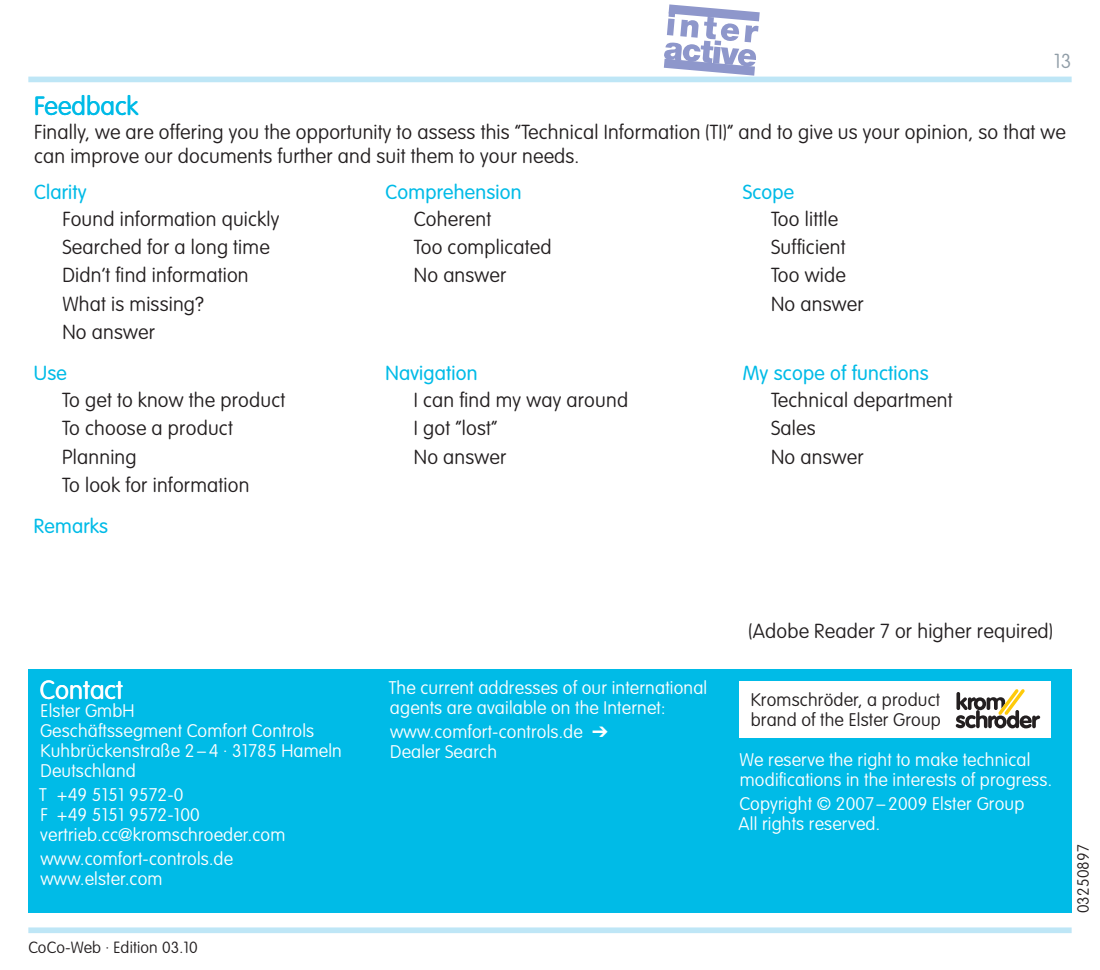
<style>
.page{position:relative;width:1100px;height:970px;background:#fff}
.page>*{position:absolute;margin:0;border:0;box-sizing:border-box;transform-origin:0 0}
.t1{font:300 26px "VAG Rounded Std";color:#00bbe7}
.t2{font:300 26px "VAG Rounded Std";color:#fff}
.t3{font:100 20px/28.4px "VAG Rounded Std";letter-spacing:.01em;color:#231f20}
.t4{font:300 20px "VAG Rounded Std";letter-spacing:.01em;color:#00bbe7}
.t5{font:100 20px "VAG Rounded Std";color:#909da7}
.t6{font:100 18px/20px "VAG Rounded Std";letter-spacing:.01em;color:#fff}
.t7{font:100 18px/20px "VAG Rounded Std";letter-spacing:.01em;color:#231f20}
.t8{font:100 16px "VAG Rounded Std";letter-spacing:.01em;color:#231f20}
</style>
<div class="page">
<div style="left:28px;top:77px;width:1043px;height:5px;background:#bee6f6"></div>
<div style="left:28px;top:927px;width:1043px;height:6px;background:#bee6f6"></div>
<svg style="left:664px;top:4px;width:96px;height:72px"></svg>
<div style="left:28px;top:669px;width:1043px;height:244px;background:#00bbe7"></div>
<div style="left:739px;top:680px;width:312px;height:57px;background:#fff"></div>
<svg style="left:956px;top:689px;width:84px;height:39px"></svg>
<h1 class="t1" style="left:34px;top:91px;width:106px">Feedback</h1>
<p class="t5" style="left:1054px;top:50px;width:19px">13</p>
<p class="t3" style="left:34px;top:121px;width:1033px;line-height:24px">Finally, we are offering you the opportunity to assess this “Technical Information (TI)” and to give us your opinion, so that we can improve our documents further and suit them to your needs.</p>
<p class="t4" style="left:34px;top:180px;width:54px">Clarity</p>
<p class="t3" style="left:62px;top:205px;width:218px">Found information quickly<br>Searched for a long time<br>Didn’t find information<br>What is missing?</p>
<p class="t4" style="left:385px;top:180px;width:137px">Comprehension</p>
<p class="t3" style="left:414px;top:205px;width:139px">Coherent<br>Too complicated<br>No answer</p>
<p class="t4" style="left:743px;top:180px;width:53px">Scope</p>
<p class="t3" style="left:771px;top:205px;width:94px">Too little<br>Sufficient<br>Too wide<br>No answer</p>
<p class="t3" style="left:62px;top:318px;width:94px">No answer</p>
<p class="t4" style="left:34px;top:362px;width:35px">Use</p>
<p class="t3" style="left:62px;top:386px;width:224px">To get to know the product<br>To choose a product<br>Planning<br>To look for information</p>
<p class="t4" style="left:34px;top:515px;width:76px">Remarks</p>
<h1 class="t2" style="left:40px;top:675px;width:84px">Contact</h1>
<p class="t6" style="left:40px;top:700px;width:303px">Elster GmbH<br>Geschäftssegment Comfort Controls<br>Kuhbrückenstraße 2 – 4 · 31785 Hameln<br>Deutschland</p>
<p class="t6" style="left:39px;top:784px;width:248px">T +49 5151 9572-0<br>F +49 5151 9572-100 vertrieb.cc@kromschroeder.com</p>
<p class="t6" style="left:40px;top:848px;width:194px">www.comfort-controls.de www.elster.com</p>
<p class="t8" style="left:28px;top:938px;width:171px">CoCo-Web · Edition 03.10</p>
<p class="t4" style="left:385px;top:362px;width:93px">Navigation</p>
<p class="t3" style="left:414px;top:386px;width:216px">I can find my way around<br>I got “lost”<br>No answer</p>
<p class="t4" style="left:743px;top:362px;width:187px">My scope of functions</p>
<p class="t3" style="left:771px;top:386px;width:183px">Technical department<br>Sales<br>No answer</p>
<p class="t6" style="left:389px;top:678px;width:320px">The current addresses of our international agents are available on the Internet:</p>
<p class="t6" style="left:390px;top:722px;width:194px">www.comfort-controls.de<br>Dealer Search</p>
<p class="t3" style="left:748px;top:617px;width:306px">(Adobe Reader 7 or higher required)</p>
<p class="t7" style="left:751px;top:689px;width:192px">Kromschröder, a product brand of the Elster Group</p>
<p class="t6" style="left:739px;top:749px;width:314px">We reserve the right to make technical modifications in the interests of progress.</p>
<p class="t6" style="left:739px;top:793px;width:287px">Copyright © 2007 – 2009 Elster Group<br>All rights reserved.</p>
<p class="t8" style="left:1074px;top:913px;width:70px;rotate:-90deg">03250897</p>
</div>
